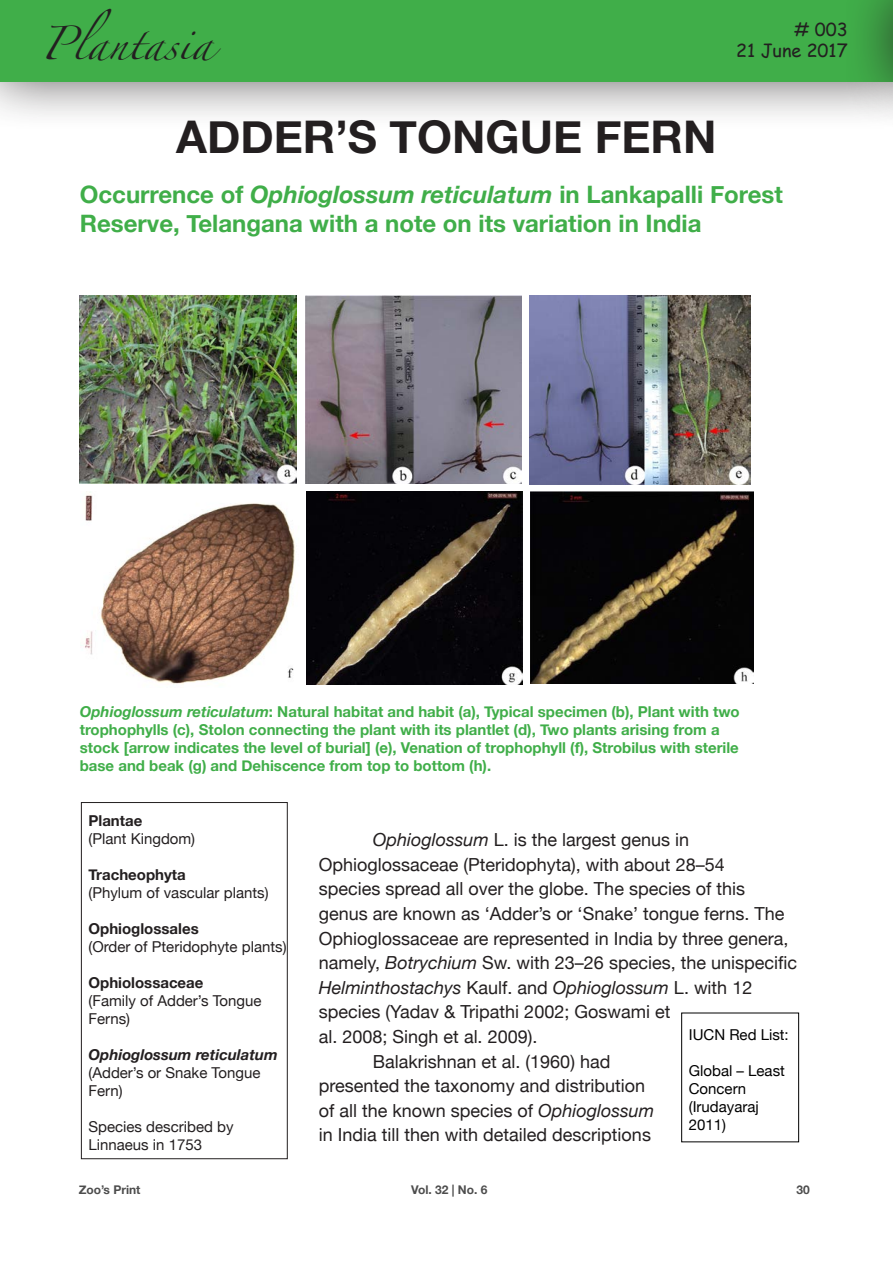
<style>
.page{position:relative;width:893px;height:1263px;background:#fff}
.page>*{position:absolute;margin:0;border:0;box-sizing:border-box;transform-origin:0 0}
.t1{font:700 45px "Helvetica Neue";color:#231f20}
.t2{font:30px "Zapfino";color:#231f20}
.t3{font:700 24px/28.8px "Helvetica Neue";color:#40ae49}
.t4{font:18px/24.6px "Helvetica Neue";color:#231f20}
.t5{font:18px/21.6px "Comic Sans MS";color:#231f20;text-align:right}
.t6{font:700 15px/18px "Helvetica Neue";color:#40ae49}
.t7{font:15px/18px "Helvetica Neue";color:#231f20}
.t8{font:700 15px "Helvetica Neue";color:#231f20}
.t9{font:15px/18px "Helvetica Neue";color:#000}
.t10{font:italic 700 15px "Helvetica Neue";color:#231f20}
.t11{font:700 12px "Helvetica Neue";color:#4d4d4d}
.s1{font-style:italic}
</style>
<div class="page">
<div style="left:0;top:0;width:893px;height:132px;background:#231f20;opacity:.75"></div>
<div style="left:0;top:0;width:893px;height:81px;background:#40ae49"></div>
<div style="left:842px;top:0;width:51px;height:132px;background:#231f20;opacity:.75"></div>
<hr style="left:892px;top:0;width:1px;height:81px;background:#40ae49">
<div style="left:81px;top:802px;width:207px;height:357px;border:1px solid #231f20"></div>
<div style="left:681px;top:1013px;width:118px;height:129px;border:1px solid #000"></div>
<img style="left:80px;top:295px;width:216px;height:189px">
<img style="left:306px;top:296px;width:216px;height:188px">
<img style="left:530px;top:296px;width:220px;height:189px">
<img style="left:85px;top:495px;width:211px;height:190px">
<img style="left:306px;top:492px;width:217px;height:193px">
<img style="left:531px;top:492px;width:222px;height:191px">
<h2 class="t2" style="left:40px;top:31px;width:174px">Plantasia</h2>
<p class="t1" style="left:176px;top:101px;width:542px">ADDER’S TONGUE FERN</p>
<p class="t5" style="left:736px;top:18px;width:113px"># 003<br>21 June 2017</p>
<p class="t3" style="left:80px;top:181px;width:705px">Occurrence of <span class="s1">Ophioglossum reticulatum</span> in Lankapalli Forest<br>Reserve, Telangana with a note on its variation in India</p>
<p class="t6" style="left:80px;top:703px;width:661px"><span class="s1">Ophioglossum reticulatum</span>: Natural habitat and habit (a), Typical specimen (b), Plant with two trophophylls (c), Stolon connecting the plant with its plantlet (d), Two plants arising from a stock [arrow indicates the level of burial] (e), Venation of trophophyll (f), Strobilus with sterile base and beak (g) and Dehiscence from top to bottom (h).</p>
<p class="t8" style="left:88px;top:809px;width:55px">Plantae</p>
<p class="t7" style="left:88px;top:830px;width:108px">(Plant Kingdom)</p>
<p class="t8" style="left:88px;top:863px;width:99px">Tracheophyta</p>
<p class="t7" style="left:88px;top:884px;width:182px">(Phylum of vascular plants)</p>
<p class="t8" style="left:88px;top:917px;width:112px">Ophioglossales</p>
<p class="t7" style="left:88px;top:938px;width:200px">(Order of Pteridophyte plants)</p>
<p class="t8" style="left:88px;top:971px;width:116px">Ophiolossaceae</p>
<p class="t7" style="left:88px;top:992px;width:175px">(Family of Adder’s Tongue<br>Ferns)</p>
<p class="t10" style="left:88px;top:1043px;width:191px">Ophioglossum reticulatum</p>
<p class="t7" style="left:88px;top:1064px;width:173px">(Adder’s or Snake Tongue<br>Fern)</p>
<p class="t7" style="left:88px;top:1118px;width:147px">Species described by<br>Linnaeus in 1753</p>
<p class="t4" style="left:319px;top:828px;width:480px;text-indent:54px"><span class="s1">Ophioglossum</span> L. is the largest genus in Ophioglossaceae (Pteridophyta), with about 28–54<br>species spread all over the globe. The species of this genus are known as ‘Adder’s or ‘Snake’ tongue ferns. The Ophioglossaceae are represented in India by three genera, namely, <span class="s1">Botrychium</span> Sw. with 23–26 species, the unispecific <span class="s1">Helminthostachys</span> Kaulf. and <span class="s1">Ophioglossum</span> L. with 12 species (Yadav &amp; Tripathi 2002; Goswami et<br>al. 2008; Singh et al. 2009).</p>
<p class="t4" style="left:319px;top:1050px;width:337px;text-align:center">Balakrishnan et al. (1960) had<br>presented the taxonomy and distribution of all the known species of <span class="s1">Ophioglossum </span>in India till then with detailed descriptions</p>
<p class="t9" style="left:689px;top:1026px;width:102px">IUCN Red List:</p>
<p class="t9" style="left:689px;top:1062px;width:98px">Global – Least<br>Concern</p>
<p class="t9" style="left:689px;top:1098px;width:71px">(Irudayaraj<br>2011)</p>
<p class="t11" style="left:79px;top:1180px;width:63px">Zoo’s Print</p>
<p class="t11" style="left:411px;top:1180px;width:78px">Vol. 32 | No. 6</p>
<p class="t11" style="left:796px;top:1180px;width:15px">30</p>
</div>
